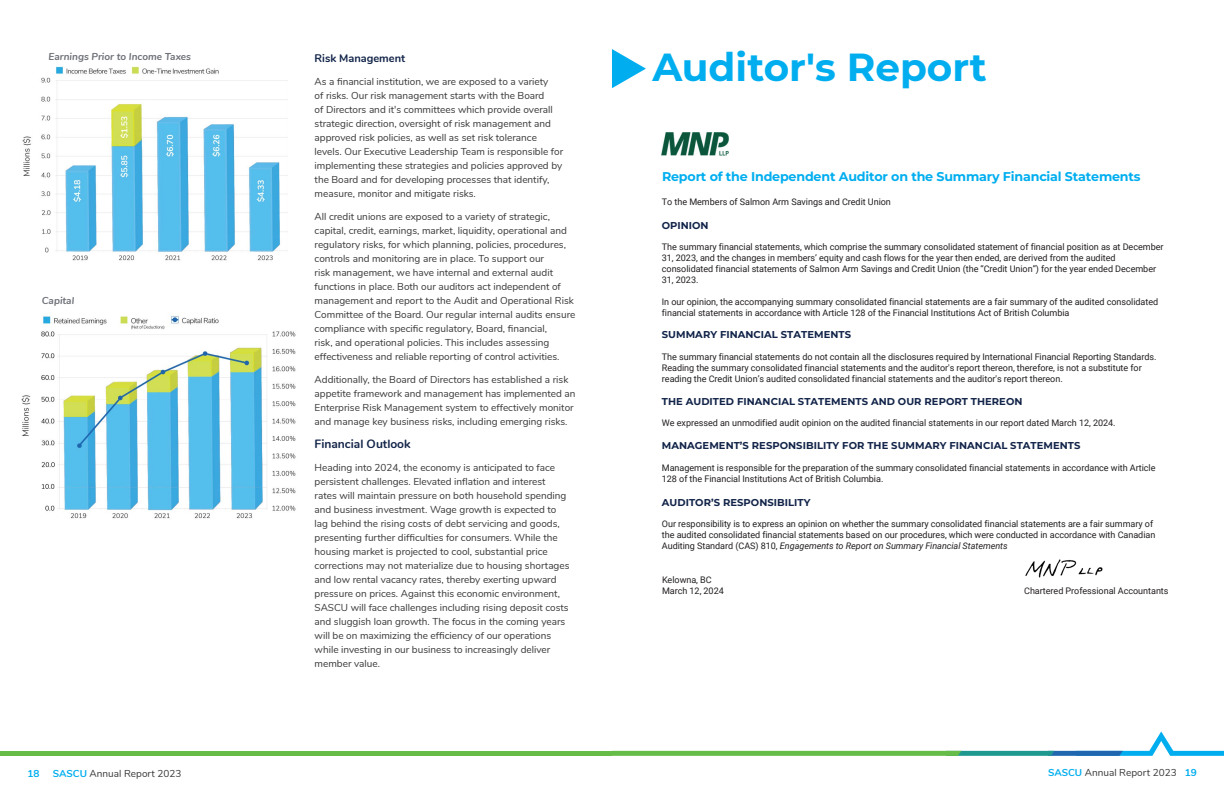
<style>
.page{position:relative;width:1224px;height:792px;background:#fff}
.page>*{position:absolute;margin:0;border:0;box-sizing:border-box;transform-origin:0 0}
.t1{font:700 39px "Montserrat";color:#00aeef}
.t2{font:700 12.7px "Montserrat";letter-spacing:-.015em;color:#00aeef}
.t3{font:700 12px "Nunito";color:#122449}
.t4{font:700 11px "Nunito";color:#122449}
.t5{font:10px/14px "Nunito";color:#383739}
.t6{font:700 10px "Montserrat";letter-spacing:.005em;color:#122449}
.Photo_Caption{font:italic 700 10px "Nunito";color:#6e7178}
.t7{font:700 10px "Nunito";color:#00aeef}
.t8{font:9.1px/10.9px "Roboto";letter-spacing:-.005em;color:#231f20}
.t9{font:7.3px "Roboto";color:#231f20}
.s1{font-style:italic}
.s2{font-weight:700;color:#00aeef}
</style>
<div class="page">
<svg style="left:612px;top:731px;width:612px;height:25px"></svg>
<div style="left:256px;top:751px;width:356px;height:5px;background:#65bc46"></div>
<div style="left:0;top:751px;width:362px;height:5px;background:#65bc46"></div>
<img style="left:1025px;top:559px;width:78px;height:19px">
<img style="left:662px;top:133px;width:67px;height:22px">
<svg style="left:612px;top:49px;width:34px;height:39px"></svg>
<img style="left:22px;top:66px;width:266px;height:195px">
<img style="left:21px;top:313px;width:275px;height:206px">
<p class="Photo_Caption" style="left:49px;top:49px;width:144px">Earnings Prior to Income Taxes</p>
<p class="Photo_Caption" style="left:42px;top:293px;width:34px">Capital</p>
<p class="t4" style="left:315px;top:50px;width:92px">Risk Management</p>
<p class="t5" style="left:315px;top:74px;width:250px">As a financial institution, we are exposed to a variety<br>of risks. Our risk management starts with the Board<br>of Directors and it's committees which provide overall strategic direction, oversight of risk management and approved risk policies, as well as set risk tolerance levels. Our Executive Leadership Team is responsible for implementing these strategies and policies approved by the Board and for developing processes that identify, measure, monitor and mitigate risks.</p>
<p class="t5" style="left:315px;top:209px;width:262px">All credit unions are exposed to a variety of strategic, capital, credit, earnings, market, liquidity, operational and regulatory risks, for which planning, policies, procedures, controls and monitoring are in place. To support our<br>risk management, we have internal and external audit functions in place. Both our auditors act independent of management and report to the Audit and Operational Risk Committee of the Board. Our regular internal audits ensure compliance with specific regulatory, Board, financial,<br>risk, and operational policies. This includes assessing effectiveness and reliable reporting of control activities.</p>
<p class="t5" style="left:315px;top:372px;width:262px">Additionally, the Board of Directors has established a risk appetite framework and management has implemented an Enterprise Risk Management system to effectively monitor and manage key business risks, including emerging risks.</p>
<p class="t3" style="left:315px;top:435px;width:98px">Financial Outlook</p>
<p class="t5" style="left:315px;top:460px;width:256px">Heading into 2024, the economy is anticipated to face persistent challenges. Elevated inflation and interest rates will maintain pressure on both household spending and business investment. Wage growth is expected to lag behind the rising costs of debt servicing and goods, presenting further difficulties for consumers. While the housing market is projected to cool, substantial price corrections may not materialize due to housing shortages and low rental vacancy rates, thereby exerting upward pressure on prices. Against this economic environment, SASCU will face challenges including rising deposit costs and sluggish loan growth. The focus in the coming years will be on maximizing the efficiency of our operations while investing in our business to increasingly deliver member value.</p>
<p class="t1" style="left:652px;top:39px;width:336px">Auditor's Report</p>
<p class="t2" style="left:662px;top:168px;width:480px">Report of the Independent Auditor on the Summary Financial Statements</p>
<p class="t8" style="left:662px;top:196px;width:231px">To the Members of Salmon Arm Savings and Credit Union</p>
<p class="t6" style="left:662px;top:218px;width:48px">OPINION</p>
<p class="t8" style="left:662px;top:241px;width:503px">The summary financial statements, which comprise the summary consolidated statement of financial position as at December 31, 2023, and the changes in members’ equity and cash flows for the year then ended, are derived from the audited consolidated financial statements of Salmon Arm Savings and Credit Union (the “Credit Union”) for the year ended December 31, 2023.</p>
<p class="t8" style="left:662px;top:296px;width:498px">In our opinion, the accompanying summary consolidated financial statements are a fair summary of the audited consolidated financial statements in accordance with Article 128 of the Financial Institutions Act of British Columbia</p>
<p class="t6" style="left:662px;top:328px;width:191px">SUMMARY FINANCIAL STATEMENTS</p>
<p class="t8" style="left:662px;top:351px;width:496px">The summary financial statements do not contain all the disclosures required by International Financial Reporting Standards.<br>Reading the summary consolidated financial statements and the auditor's report thereon, therefore, is not a substitute for reading the Credit Union’s audited consolidated financial statements and the auditor's report thereon.</p>
<p class="t6" style="left:662px;top:394px;width:362px">THE AUDITED FINANCIAL STATEMENTS AND OUR REPORT THEREON</p>
<p class="t8" style="left:662px;top:417px;width:455px">We expressed an unmodified audit opinion on the audited financial statements in our report dated March 12, 2024.</p>
<p class="t6" style="left:662px;top:439px;width:420px">MANAGEMENT’S RESPONSIBILITY FOR THE SUMMARY FINANCIAL STATEMENTS</p>
<p class="t8" style="left:662px;top:462px;width:495px">Management is responsible for the preparation of the summary consolidated financial statements in accordance with Article<br>128 of the Financial Institutions Act of British Columbia.</p>
<p class="t6" style="left:662px;top:496px;width:150px">AUDITOR’S RESPONSIBILITY</p>
<p class="t8" style="left:662px;top:518px;width:495px">Our responsibility is to express an opinion on whether the summary consolidated financial statements are a fair summary of the audited consolidated financial statements based on our procedures, which were conducted in accordance with Canadian<br>Auditing Standard (CAS) 810, <span class="s1">Engagements to Report on Summary Financial Statements</span></p>
<p class="t9" style="left:797px;top:534px;width:3px">.</p>
<p class="t8" style="left:662px;top:574px;width:63px">Kelowna, BC<br>March 12, 2024</p>
<p class="t8" style="left:1024px;top:585px;width:146px">Chartered Professional Accountants</p>
<p class="t7" style="left:27px;top:766px;width:13px">18</p>
<p class="t5" style="left:53px;top:766px;width:130px"><span class="s2">SASCU</span> Annual Report 2023</p>
<p class="t5" style="left:1048px;top:765px;width:150px"><span class="s2">SASCU</span> Annual Report 2023 <span class="s2">19</span></p>
</div>
